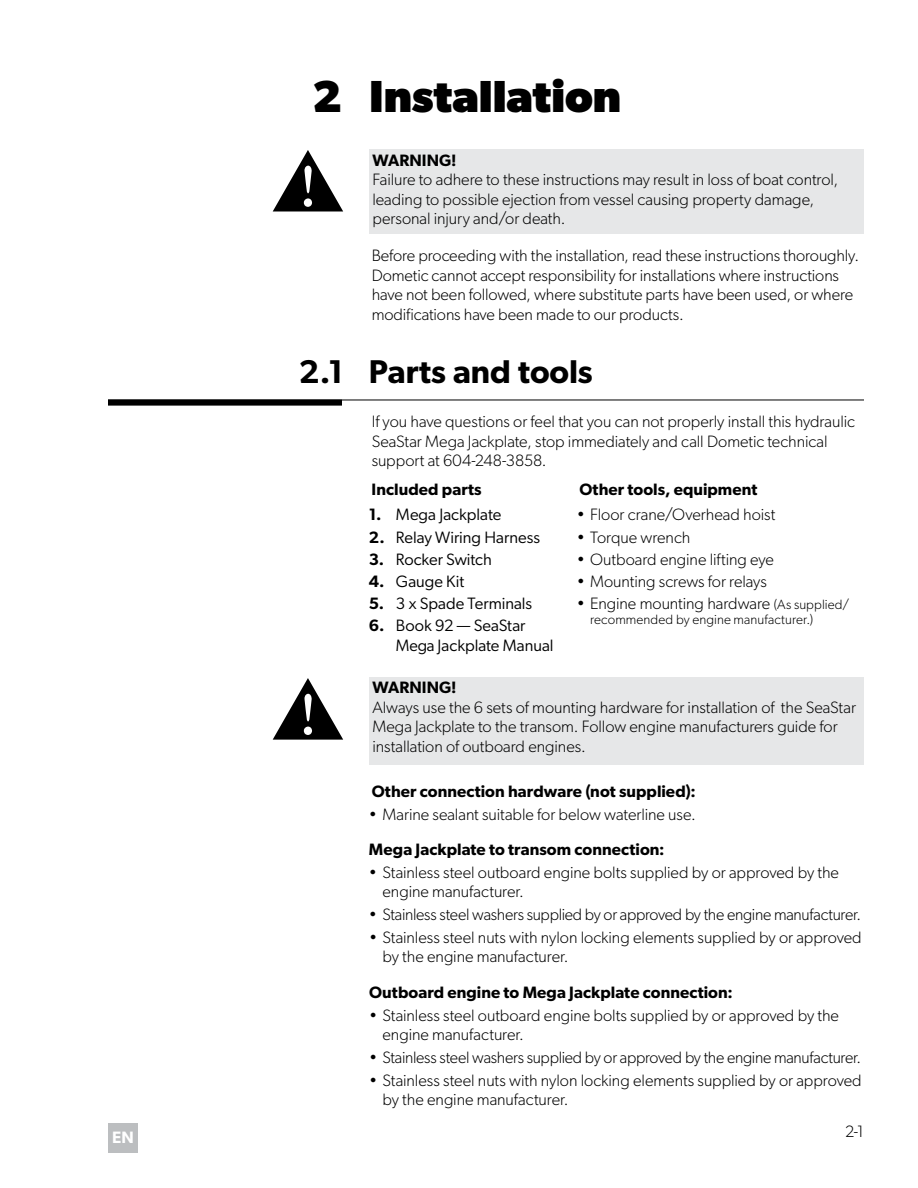
<style>
.page{position:relative;width:918px;height:1188px;background:#fff}
.page>*{position:absolute;margin:0;border:0;box-sizing:border-box;transform-origin:0 0}
.t1{font:700 45px "Gibson";color:#000}
.t2{font:600 33px "Gibson";color:#000}
.t3{font:300 16.5px/19.5px "Gibson";letter-spacing:-.005em;color:#000}
.t4{font:600 16.5px "Gibson";letter-spacing:.005em;color:#000}
.t5{font:16.5px/19.5px "Gibson";color:#000}
.t6{font:600 16.5px "Gibson";color:#fff}
.t7{font:300 13.5px "Gibson";letter-spacing:.01em;color:#000}
.s1{font-weight:600}
.s2{font-size:13.5px}
</style>
<div class="page">
<div style="left:108px;top:1123px;width:30px;height:30px;background:#bcbec0"></div>
<div style="left:108px;top:400px;width:234px;height:6px;background:#000"></div>
<hr style="left:108px;top:400px;width:756px;height:1px;background:#000">
<div style="left:369px;top:149px;width:495px;height:85px;background:#e6e7e8"></div>
<svg style="left:273px;top:150px;width:70px;height:61px"></svg>
<div style="left:369px;top:677px;width:495px;height:88px;background:#e6e7e8"></div>
<svg style="left:273px;top:678px;width:70px;height:62px"></svg>
<p class="t6" style="left:112px;top:1128px;width:23px">EN</p>
<h1 class="t1" style="left:312px;top:70px;width:311px">2 Installation</h1>
<p class="t4" style="left:372px;top:150px;width:86px">WARNING!</p>
<p class="t3" style="left:372px;top:169px;width:467px">Failure to adhere to these instructions may result in loss of boat control, leading to possible ejection from vessel causing property damage, personal injury and/or death.</p>
<p class="t3" style="left:372px;top:246px;width:489px">Before proceeding with the installation, read these instructions thoroughly.<br>Dometic cannot accept responsibility for installations where instructions have not been followed, where substitute parts have been used, or where modifications have been made to our products.</p>
<h2 class="t2" style="left:299px;top:352px;width:295px">2.1 Parts and tools</h2>
<p class="t3" style="left:372px;top:412px;width:485px">If you have questions or feel that you can not properly install this hydraulic<br>SeaStar Mega Jackplate, stop immediately and call Dometic technical support at 604-248-3858.</p>
<p class="t4" style="left:372px;top:480px;width:112px">Included parts</p>
<p class="t5" style="left:369px;top:505px;width:134px"><span class="s1">1.</span> Mega Jackplate</p>
<p class="t5" style="left:369px;top:527px;width:173px"><span class="s1">2.</span> Relay Wiring Harness</p>
<p class="t5" style="left:369px;top:549px;width:124px"><span class="s1">3.</span> Rocker Switch</p>
<p class="t5" style="left:369px;top:571px;width:97px"><span class="s1">4.</span> Gauge Kit</p>
<p class="t5" style="left:369px;top:593px;width:165px"><span class="s1">5.</span> 3 x Spade Terminals</p>
<p class="t5" style="left:396px;top:616px;width:159px;text-indent:-27px"><span class="s1">6.</span> Book 92 — SeaStar<br>Mega Jackplate Manual</p>
<p class="t4" style="left:579px;top:480px;width:179px">Other tools, equipment</p>
<p class="t3" style="left:577px;top:505px;width:200px">• Floor crane/Overhead hoist</p>
<p class="t3" style="left:577px;top:527px;width:115px">• Torque wrench</p>
<p class="t3" style="left:577px;top:549px;width:199px">• Outboard engine lifting eye</p>
<p class="t3" style="left:577px;top:571px;width:192px">• Mounting screws for relays</p>
<p class="t3" style="left:577px;top:593px;width:274px">• Engine mounting hardware <span class="s2">(As supplied/</span></p>
<p class="t7" style="left:590px;top:611px;width:224px">recommended by engine manufacturer.)</p>
<p class="t4" style="left:372px;top:678px;width:86px">WARNING!</p>
<p class="t3" style="left:372px;top:697px;width:485px">Always use the 6 sets of mounting hardware for installation of the SeaStar<br>Mega Jackplate to the transom. Follow engine manufacturers guide for installation of outboard engines.</p>
<p class="t4" style="left:372px;top:781px;width:326px">Other connection hardware (not supplied):</p>
<p class="t3" style="left:369px;top:804px;width:328px">• Marine sealant suitable for below waterline use.</p>
<p class="t4" style="left:369px;top:840px;width:297px">Mega Jackplate to transom connection:</p>
<p class="t3" style="left:382px;top:862px;width:458px;text-indent:-13px">• Stainless steel outboard engine bolts supplied by or approved by the engine manufacturer.</p>
<p class="t3" style="left:369px;top:905px;width:494px">• Stainless steel washers supplied by or approved by the engine manufacturer.</p>
<p class="t3" style="left:383px;top:927px;width:481px;text-indent:-13px">• Stainless steel nuts with nylon locking elements supplied by or approved by the engine manufacturer.</p>
<p class="t4" style="left:369px;top:983px;width:365px">Outboard engine to Mega Jackplate connection:</p>
<p class="t3" style="left:383px;top:1005px;width:458px;text-indent:-13px">• Stainless steel outboard engine bolts supplied by or approved by the engine manufacturer.</p>
<p class="t3" style="left:369px;top:1048px;width:494px">• Stainless steel washers supplied by or approved by the engine manufacturer.</p>
<p class="t3" style="left:383px;top:1070px;width:481px;text-indent:-13px">• Stainless steel nuts with nylon locking elements supplied by or approved by the engine manufacturer.</p>
<p class="t3" style="left:845px;top:1121px;width:20px">2-1</p>
</div>
